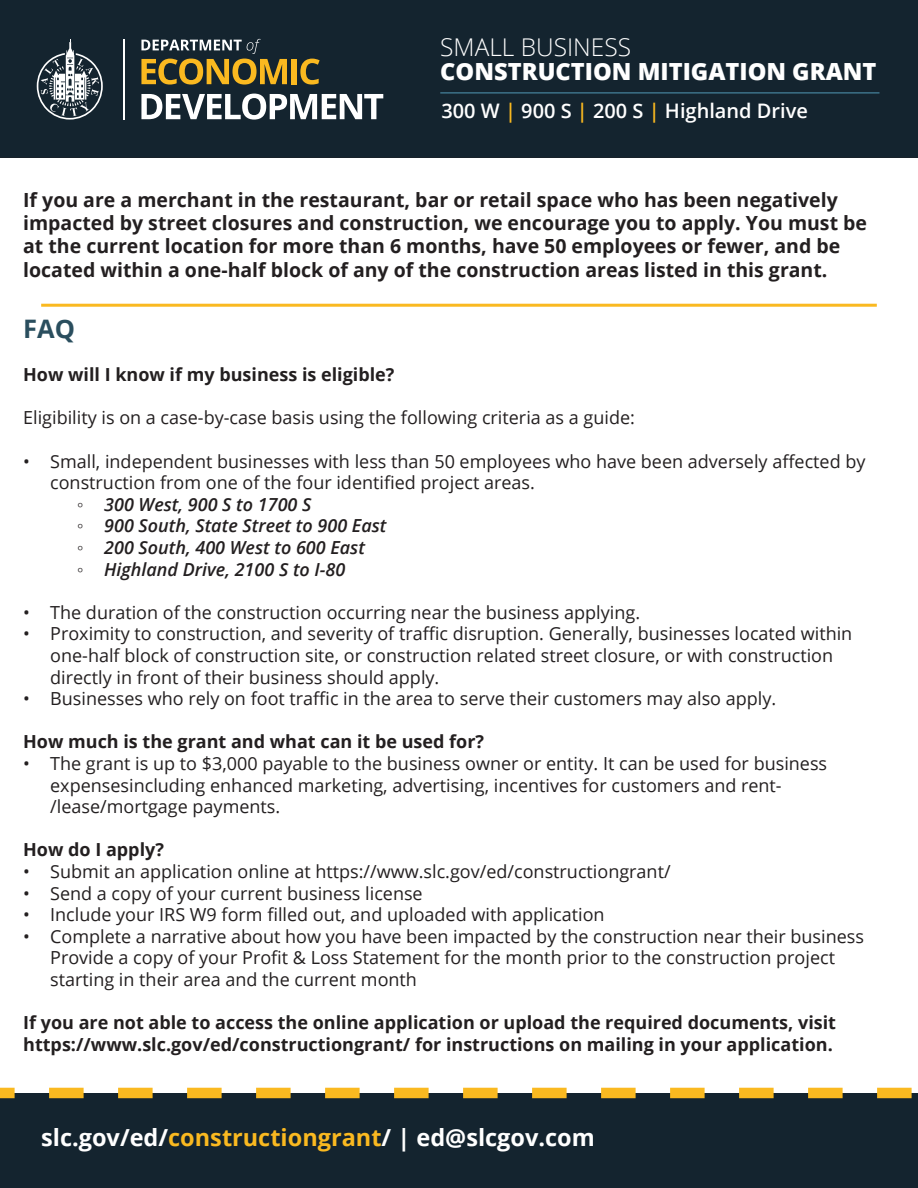
<style>
.page{position:relative;width:918px;height:1188px;background:#fff}
.page>*{position:absolute;margin:0;border:0;box-sizing:border-box;transform-origin:0 0}
.t1{font:700 25.5px "Open Sans";color:#2a4e5e}
.t2{font:300 24.45px "Open Sans";color:#fff}
.t3{font:700 23.55px "Open Sans";color:#fff}
.t4{font:800 23.55px "Open Sans";color:#fff}
.t5{font:600 19.95px "Open Sans";color:#fff}
.t6{font:700 19.5px/23.4px "Open Sans";color:#231f20}
.t7{font:18px/21.6px "Open Sans";color:#231f20}
.t8{font:700 18px/21.6px "Open Sans";color:#231f20}
.t9{font:italic 600 18px "Open Sans";color:#231f20}
.s1{color:#fab920}
.s2{font-family:"Times New Roman";font-weight:400;font-style:normal}
</style>
<div class="page">
<div style="left:0;top:0;width:918px;height:158px;background:#14242f"></div>
<hr style="left:123px;top:39px;width:2px;height:81px;background:#fff">
<svg style="left:37px;top:39px;width:66px;height:81px"></svg>
<div style="left:292px;top:59px;width:5px;height:25px;background:#fab920"></div>
<svg style="left:300px;top:59px;width:20px;height:26px"></svg>
<svg style="left:141px;top:94px;width:242px;height:26px"></svg>
<svg style="left:141px;top:39px;width:146px;height:46px;background:#6a613b"></svg>
<hr style="left:440px;top:92px;width:439px;height:2px;background:#3f778f">
<hr style="left:41px;top:304px;width:836px;height:3px;background:#fab920">
<div style="left:0;top:1093px;width:918px;height:95px;background:#14242f"></div>
<svg style="left:0;top:1088px;width:912px;height:10px"></svg>
<h2 class="t2" style="left:440px;top:30px;width:192px">SMALL BUSINESS</h2>
<h3 class="t4" style="left:440px;top:54px;width:438px">CONSTRUCTION MITIGATION GRANT</h3>
<p class="t5" style="left:441px;top:97px;width:368px">300 W <span class="s1">|</span> 900 S <span class="s1">|</span> 200 S <span class="s1">|</span> Highland Drive</p>
<p class="t6" style="left:23px;top:187px;width:845px">If you are a merchant in the restaurant, bar or retail space who has been negatively impacted by street closures and construction, we encourage you to apply. You must be at the current location for more than 6 months, have 50 employees or fewer, and be located within a one-half block of any of the construction areas listed in this grant.</p>
<h1 class="t1" style="left:23px;top:311px;width:53px">FAQ</h1>
<p class="t8" style="left:23px;top:363px;width:373px">How will I know if my business is eligible?</p>
<p class="t7" style="left:23px;top:407px;width:613px">Eligibility is on a case-by-case basis using the following criteria as a guide:</p>
<p class="t7" style="left:23px;top:450px;width:844px">• Small, independent businesses with less than 50 employees who have been adversely affected by</p>
<p class="t7" style="left:50px;top:471px;width:486px">construction from one of the four identified project areas.</p>
<p class="t9" style="left:77px;top:492px;width:236px"><span class="s2">◦</span> 300 West, 900 S to 1700 S</p>
<p class="t9" style="left:77px;top:513px;width:311px"><span class="s2">◦</span> 900 South, State Street to 900 East</p>
<p class="t9" style="left:77px;top:535px;width:289px"><span class="s2">◦</span> 200 South, 400 West to 600 East</p>
<p class="t9" style="left:77px;top:557px;width:270px"><span class="s2">◦</span> Highland Drive, 2100 S to I-80</p>
<p class="t7" style="left:23px;top:601px;width:618px">• The duration of the construction occurring near the business applying.</p>
<p class="t7" style="left:50px;top:623px;width:804px;text-indent:-27px">• Proximity to construction, and severity of traffic disruption. Generally, businesses located within one-half block of construction site, or construction related street closure, or with construction directly in front of their business should apply.</p>
<p class="t7" style="left:23px;top:687px;width:755px">• Businesses who rely on foot traffic in the area to serve their customers may also apply.</p>
<p class="t8" style="left:23px;top:731px;width:462px">How much is the grant and what can it be used for?</p>
<p class="t7" style="left:50px;top:752px;width:779px;text-indent:-27px">• The grant is up to $3,000 payable to the business owner or entity. It can be used for business expensesincluding enhanced marketing, advertising, incentives for customers and rent-/lease/mortgage payments.</p>
<p class="t8" style="left:23px;top:839px;width:142px">How do I apply?</p>
<p class="t7" style="left:23px;top:860px;width:649px">• Submit an application online at https://www.slc.gov/ed/constructiongrant/</p>
<p class="t7" style="left:23px;top:882px;width:401px">• Send a copy of your current business license</p>
<p class="t7" style="left:23px;top:903px;width:583px">• Include your IRS W9 form filled out, and uploaded with application</p>
<p class="t7" style="left:50px;top:925px;width:815px;text-indent:-27px">• Complete a narrative about how you have been impacted by the construction near their business<br>Provide a copy of your Profit &amp; Loss Statement for the month prior to the construction project starting in their area and the current month</p>
<p class="t8" style="left:23px;top:1011px;width:814px">If you are not able to access the online application or upload the required documents, visit https://www.slc.gov/ed/constructiongrant/ for instructions on mailing in your application.</p>
<h3 class="t3" style="left:41px;top:1121px;width:555px">slc.gov/ed/<span class="s1">constructiongrant</span>/ | ed@slcgov.com</h3>
</div>
